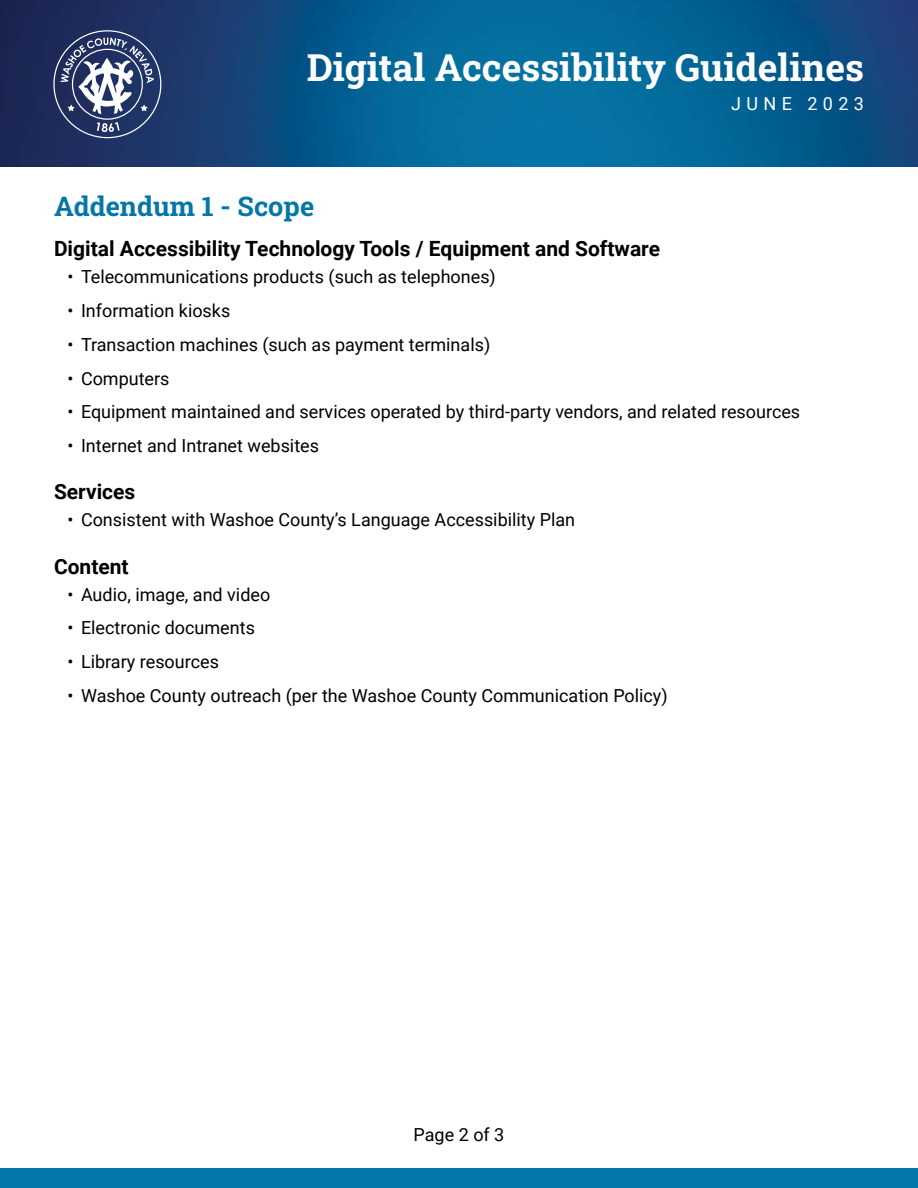
<style>
.page{position:relative;width:918px;height:1188px;background:#fff}
.page>*{position:absolute;margin:0;border:0;box-sizing:border-box;transform-origin:0 0}
.t1{font:37.5px "Roboto Slab";color:#fff}
.t2{font:27px "Roboto Slab";color:#0476a8}
.t3{font:700 21px "Roboto";color:#000}
.Paragraph{font:18px "Roboto";color:#000}
.t4{font:18px "Roboto";letter-spacing:.3em;color:#fff}
</style>
<div class="page">
<img style="left:0;top:0;width:918px;height:166px">
<svg style="left:53px;top:30px;width:108px;height:108px;background:#515e84"></svg>
<div style="left:0;top:1169px;width:918px;height:19px;background:#0476a8"></div>
<h1 class="t1" style="left:307px;top:41px;width:559px">Digital Accessibility Guidelines</h1>
<p class="t4" style="left:731px;top:91px;width:134px">JUNE 2023</p>
<h1 class="t2" style="left:54px;top:188px;width:262px">Addendum 1 - Scope</h1>
<h2 class="t3" style="left:54px;top:234px;width:608px">Digital Accessibility Technology Tools / Equipment and Software</h2>
<p class="Paragraph" style="left:68px;top:264px;width:430px">• Telecommunications products (such as telephones)</p>
<p class="Paragraph" style="left:68px;top:298px;width:164px">• Information kiosks</p>
<p class="Paragraph" style="left:68px;top:332px;width:424px">• Transaction machines (such as payment terminals)</p>
<p class="Paragraph" style="left:68px;top:366px;width:104px">• Computers</p>
<p class="Paragraph" style="left:68px;top:399px;width:734px">• Equipment maintained and services operated by third-party vendors, and related resources</p>
<p class="Paragraph" style="left:68px;top:433px;width:253px">• Internet and Intranet websites</p>
<h2 class="t3" style="left:54px;top:477px;width:83px">Services</h2>
<p class="Paragraph" style="left:68px;top:507px;width:509px">• Consistent with Washoe County’s Language Accessibility Plan</p>
<h2 class="t3" style="left:54px;top:551px;width:76px">Content</h2>
<p class="Paragraph" style="left:68px;top:582px;width:204px">• Audio, image, and video</p>
<p class="Paragraph" style="left:68px;top:615px;width:189px">• Electronic documents</p>
<p class="Paragraph" style="left:68px;top:649px;width:153px">• Library resources</p>
<p class="Paragraph" style="left:68px;top:683px;width:602px">• Washoe County outreach (per the Washoe County Communication Policy)</p>
<p class="Paragraph" style="left:414px;top:1122px;width:92px">Page 2 of 3</p>
</div>
